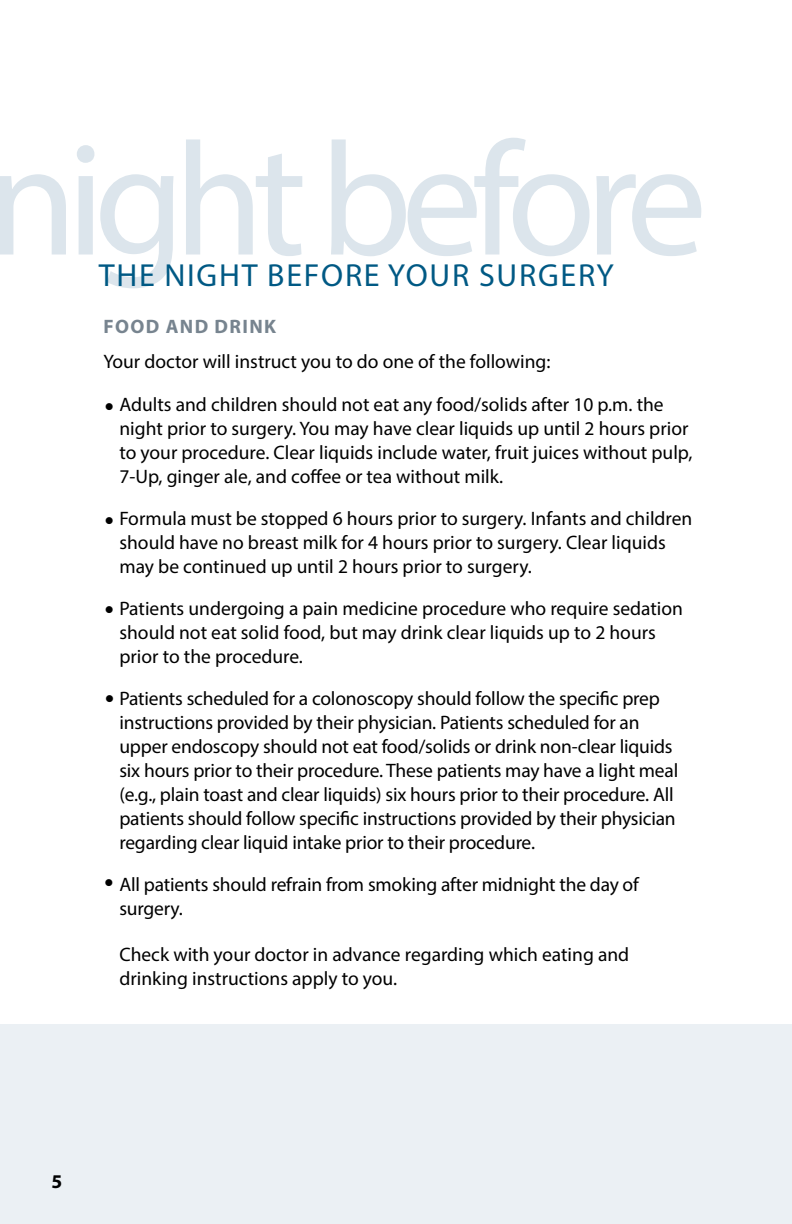
<style>
.page{position:relative;width:792px;height:1224px;background:#fff}
.page>*{position:absolute;margin:0;border:0;box-sizing:border-box;transform-origin:0 0}
.t1{font:162px "Myriad Pro";letter-spacing:-.065em;color:#dce5ec}
.t2{font:32px "Myriad Pro";letter-spacing:.055em;color:#005984}
.t3{font:19.6px/24px "Myriad Pro";letter-spacing:-.005em;color:#000}
.t4{font:700 19.6px "Myriad Pro";letter-spacing:.07em;color:#77848f}
.t5{font:700 19.6px "Myriad Pro";color:#000101}
.t6{font:12px "Wingdings";color:#000}
</style>
<div class="page">
<div style="left:775px;top:1028px;width:17px;height:196px;background:#ebf0f4"></div>
<div style="left:0;top:1027px;width:786px;height:197px;background:#ebf0f4"></div>
<div style="left:0;top:1024px;width:792px;height:117px;background:#ebf0f4"></div>
<h1 class="t1" style="left:-13px;top:100px;width:721px">night before</h1>
<h2 class="t2" style="left:99px;top:255px;width:517px">THE NIGHT BEFORE YOUR SURGERY</h2>
<p class="t4" style="left:104px;top:313px;width:174px">FOOD AND DRINK</p>
<p class="t3" style="left:103px;top:350px;width:449px">Your doctor will instruct you to do one of the following:</p>
<p class="t3" style="left:119px;top:392px;width:575px">Adults and children should not eat any food/solids after 10 p.m. the night prior to surgery. You may have clear liquids up until 2 hours prior to your procedure. Clear liquids include water, fruit juices without pulp, 7-Up, ginger ale, and coffee or tea without milk.</p>
<p class="t3" style="left:119px;top:506px;width:575px">Formula must be stopped 6 hours prior to surgery. Infants and children should have no breast milk for 4 hours prior to surgery. Clear liquids may be continued up until 2 hours prior to surgery.</p>
<p class="t3" style="left:119px;top:596px;width:565px">Patients undergoing a pain medicine procedure who require sedation should not eat solid food, but may drink clear liquids up to 2 hours prior to the procedure.</p>
<p class="t3" style="left:119px;top:687px;width:560px">Patients scheduled for a colonoscopy should follow the specific prep instructions provided by their physician. Patients scheduled for an upper endoscopy should not eat food/solids or drink non-clear liquids six hours prior to their procedure. These patients may have a light meal (e.g., plain toast and clear liquids) six hours prior to their procedure. All patients should follow specific instructions provided by their physician regarding clear liquid intake prior to their procedure.</p>
<p class="t3" style="left:119px;top:873px;width:521px">All patients should refrain from smoking after midnight the day of surgery.</p>
<p class="t3" style="left:119px;top:942px;width:511px">Check with your doctor in advance regarding which eating and drinking instructions apply to you.</p>
<p class="t6" style="left:105px;top:400px;width:10px">●</p>
<p class="t6" style="left:105px;top:514px;width:10px">●</p>
<p class="t6" style="left:105px;top:603px;width:10px">●</p>
<p class="t6" style="left:105px;top:692px;width:10px">●</p>
<p class="t6" style="left:105px;top:877px;width:10px">●</p>
<p class="t5" style="left:51px;top:1168px;width:12px">5</p>
</div>
